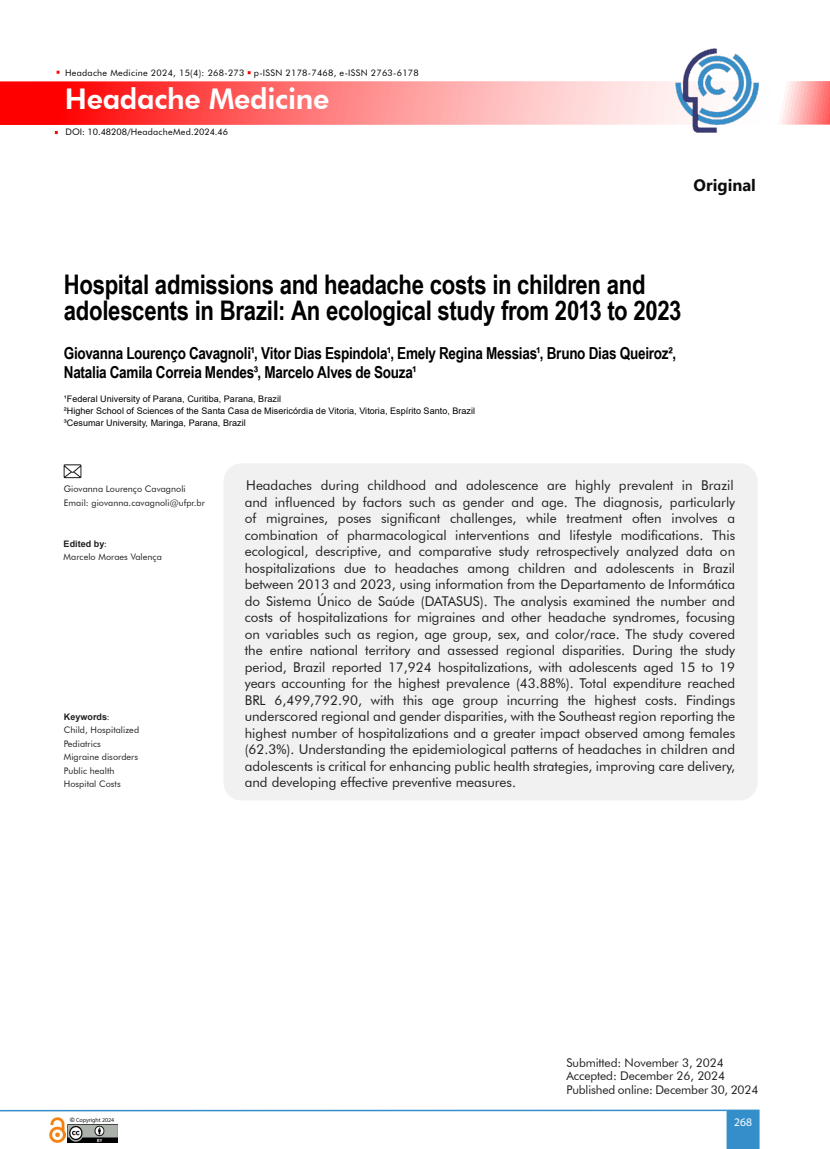
<style>
.page{position:relative;width:830px;height:1149px;background:#fff}
.page>*{position:absolute;margin:0;border:0;box-sizing:border-box;transform-origin:0 0}
.t1{font:800 28.5px "Futura BT";letter-spacing:-.01em;color:#fff}
.t2{font:700 27px/25.5px "Arial Narrow";letter-spacing:-.01em;color:#000}
.texto{font:700 16.5px "Arial Narrow";letter-spacing:-.015em;color:#000}
.t3{font:700 16.5px "Segoe UI";letter-spacing:-.005em;color:#0d0d0d}
.t4{font:13.5px/16.5px "Futura BT";color:#231f20;text-align:justify}
.texto-2{font:12px "Futura BT";letter-spacing:-.01em;color:#231f20}
.t5{font:11.55px "Myriad Pro";color:#fff}
.texto-3{font:9px "Arial";letter-spacing:.005em;color:#000}
.texto-4{font:9px "Futura BT";letter-spacing:.005em;color:#231f20}
.t6{font:9px "Futura BT";letter-spacing:.03em;color:#040503}
.t7{font:9px "Futura BT";letter-spacing:-.005em;color:#040503}
.texto-5{font:700 9px "Arial";letter-spacing:.005em;color:#231f20}
.t8{font:6px "Myriad Pro";letter-spacing:-.005em;color:#231f20}
.s1{font-style:inherit}
.s2{font-family:"Myriad Pro";font-weight:400}
.s3{font-family:"Arial";font-weight:700}
</style>
<div class="page">
<svg style="left:0;top:81px;width:829px;height:44px;background:#ff8383"></svg>
<svg style="left:726px;top:1109px;width:33px;height:39px"></svg>
<hr style="left:0;top:1109px;width:726px;height:1px;background:#338eca">
<img style="left:67px;top:1124px;width:50px;height:18px">
<img style="left:49px;top:1117px;width:17px;height:25px">
<img style="left:674px;top:48px;width:85px;height:85px">
<div style="left:223px;top:463px;width:534px;height:337px;background:#f1f1f2;border-radius:18px"></div>
<img style="left:64px;top:464px;width:18px;height:14px">
<p class="t6" style="left:65px;top:67px;width:355px">Headache Medicine 2024, 15(4): 268-273 p-ISSN 2178-7468, e-ISSN 2763-6178</p>
<h1 class="t1" style="left:65px;top:81px;width:266px">Headache Medicine</h1>
<p class="t7" style="left:65px;top:126px;width:164px">DOI: 10.48208/<span class="s1">HeadacheMed</span>.2024.46</p>
<p class="t3" style="left:693px;top:169px;width:64px">Original</p>
<p class="t2" style="left:64px;top:270px;width:619px">Hospital admissions and headache costs in children and adolescents in Brazil: An ecological study from 2013 to 2023</p>
<p class="texto" style="left:64px;top:340px;width:613px">Giovanna Lourenço Cavagnoli¹, Vitor Dias Espindola¹, Emely Regina Messias¹, Bruno Dias Queiroz²,</p>
<p class="texto" style="left:64px;top:360px;width:354px">Natalia Camila Correia Mendes³, Marcelo Alves de Souza¹</p>
<p class="texto-3" style="left:64px;top:393px;width:218px">¹Federal University of Parana, Curitiba, Parana, Brazil</p>
<p class="texto-3" style="left:64px;top:405px;width:412px">²Higher School of Sciences of the Santa Casa de Misericórdia de Vitoria, Vitoria, Espírito Santo, Brazil</p>
<p class="texto-3" style="left:64px;top:417px;width:183px">³Cesumar University, Maringa, Parana, Brazil</p>
<p class="texto-4" style="left:64px;top:483px;width:123px">Giovanna Lourenço Cavagnoli</p>
<p class="texto-4" style="left:64px;top:497px;width:143px">Email: giovanna.cavagnoli@ufpr.br</p>
<p class="texto-5" style="left:64px;top:537px;width:44px">Edited by<span class="s2">:</span></p>
<p class="texto-4" style="left:64px;top:551px;width:100px">Marcelo Moraes Valença</p>
<p class="texto-5" style="left:64px;top:710px;width:47px">Keywords<span class="s2">:</span></p>
<p class="texto-4" style="left:64px;top:724px;width:77px">Child, Hospitalized</p>
<p class="texto-4" style="left:64px;top:738px;width:38px">Pediatrics</p>
<p class="texto-4" style="left:64px;top:751px;width:76px">Migraine disorders</p>
<p class="texto-4" style="left:64px;top:765px;width:52px">Public health</p>
<p class="texto-4" style="left:64px;top:778px;width:58px">Hospital Costs</p>
<p class="t4" style="left:244px;top:477px;width:492px">Headaches during childhood and adolescence are highly prevalent in Brazil and influenced by factors such as gender and age. The diagnosis, particularly of migraines, poses significant challenges, while treatment often involves a combination of pharmacological interventions and lifestyle modifications. This ecological, descriptive, and comparative study retrospectively analyzed data on hospitalizations due to headaches among children and adolescents in Brazil between 2013 and 2023, using information from the Departamento de Informática do Sistema Único de Saúde (DATASUS). The analysis examined the number and costs of hospitalizations for migraines and other headache syndromes, focusing on variables such as region, age group, sex, and color/race. The study covered the entire national territory and assessed regional disparities. During the study period, Brazil reported 17,924 hospitalizations, with adolescents aged 15 to 19 years accounting for the highest prevalence (43.88%). Total expenditure reached BRL 6,499,792.90, with this age group incurring the highest costs. Findings underscored regional and gender disparities, with the Southeast region reporting the highest number of hospitalizations and a greater impact observed among females (62.3%). Understanding the epidemiological patterns of headaches in children and adolescents is critical for enhancing public health strategies, improving care delivery, and developing effective preventive measures.</p>
<p class="t8" style="left:70px;top:1115px;width:46px"><span class="s3">©</span> Copyright 2024</p>
<p class="texto-2" style="left:566px;top:1054px;width:159px">Submitted: November 3, 2024</p>
<p class="texto-2" style="left:566px;top:1068px;width:160px">Accepted: December 26, 2024</p>
<p class="texto-2" style="left:566px;top:1081px;width:193px">Published online: December 30, 2024</p>
<p class="t5" style="left:733px;top:1114px;width:19px">268</p>
</div>
